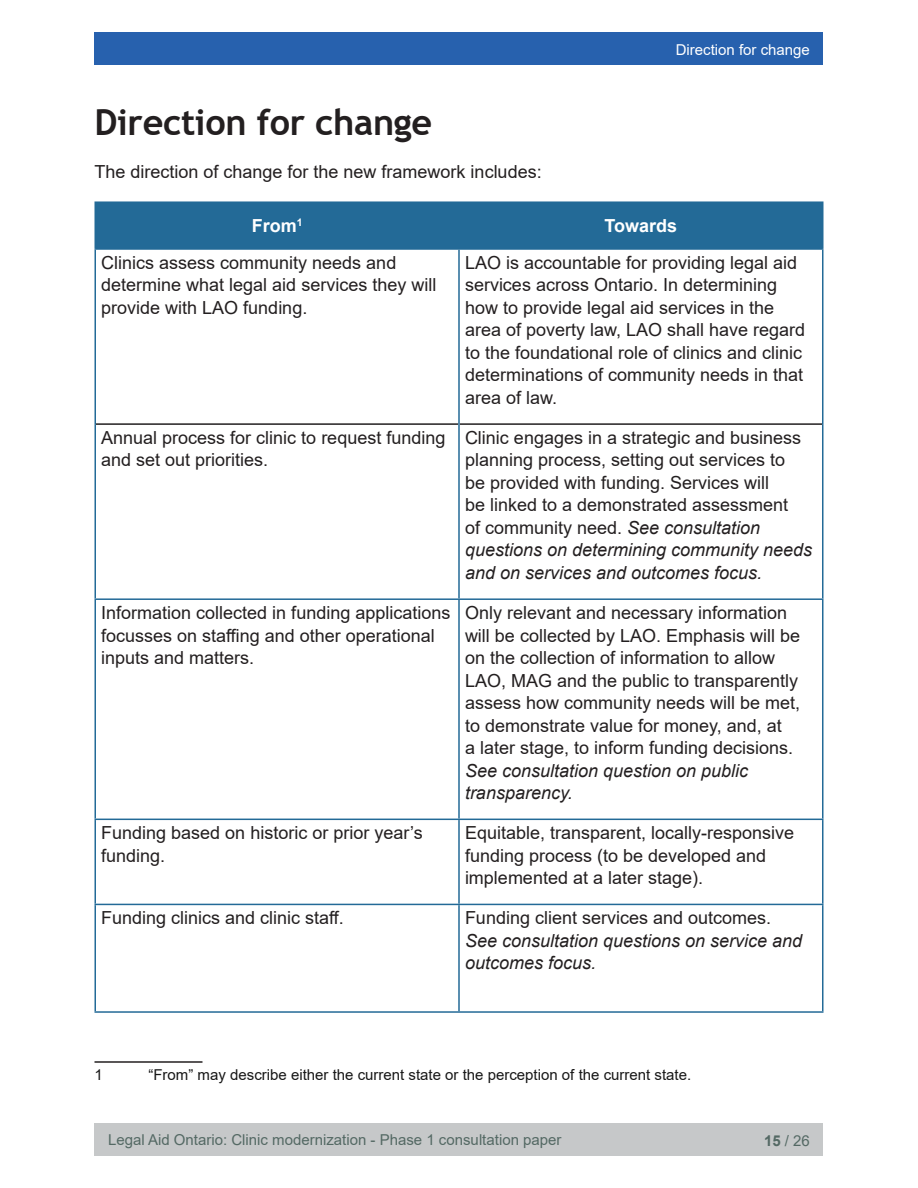
<style>
.page{position:relative;width:918px;height:1188px;background:#fff}
.page>*{position:absolute;margin:0;border:0;box-sizing:border-box;transform-origin:0 0}
.Heading_2{font:700 36px "Trebuchet MS";letter-spacing:-.01em;color:#231f20}
.t1{font:18px/22.5px "Arial";color:#231f20}
.t2{font:italic 18px/22.5px "Arial";color:#231f20}
.t3{font:700 18px "Arial";color:#fff}
.Footnote{font:15px "Arial";color:#171717}
.t4{font:15px "Arial";color:#546964}
.t5{font:15px "Arial";color:#fff}
.s1{font-style:italic}
.s2{font-style:normal}
.s3{font-weight:700}
</style>
<div class="page">
<div style="left:94px;top:1123px;width:730px;height:33px;background:#c6c8c9"></div>
<div style="left:94px;top:32px;width:730px;height:33px;background:#2761ae"></div>
<div style="left:96px;top:203px;width:726px;height:45px;background:#236a97"></div>
<hr style="left:96px;top:423px;width:362px;height:2px;background:#231f20">
<hr style="left:460px;top:423px;width:362px;height:2px;background:#231f20">
<hr style="left:94px;top:201px;width:365px;height:2px;background:#236a97">
<hr style="left:94px;top:203px;width:2px;height:45px;background:#236a97">
<hr style="left:459px;top:201px;width:365px;height:2px;background:#236a97">
<hr style="left:458px;top:203px;width:2px;height:45px;background:#236a97">
<hr style="left:822px;top:203px;width:2px;height:45px;background:#236a97">
<hr style="left:94px;top:248px;width:365px;height:2px;background:#236a97">
<hr style="left:459px;top:248px;width:365px;height:2px;background:#236a97">
<hr style="left:94px;top:250px;width:2px;height:174px;background:#236a97">
<hr style="left:458px;top:250px;width:2px;height:174px;background:#236a97">
<hr style="left:822px;top:250px;width:2px;height:174px;background:#236a97">
<hr style="left:94px;top:424px;width:2px;height:174px;background:#236a97">
<hr style="left:458px;top:424px;width:2px;height:174px;background:#236a97">
<hr style="left:822px;top:424px;width:2px;height:174px;background:#236a97">
<hr style="left:94px;top:598px;width:365px;height:2px;background:#236a97">
<hr style="left:94px;top:600px;width:2px;height:219px;background:#236a97">
<hr style="left:459px;top:598px;width:365px;height:2px;background:#236a97">
<hr style="left:458px;top:600px;width:2px;height:219px;background:#236a97">
<hr style="left:822px;top:600px;width:2px;height:219px;background:#236a97">
<hr style="left:94px;top:819px;width:365px;height:1px;background:#236a97">
<hr style="left:94px;top:820px;width:2px;height:84px;background:#236a97">
<hr style="left:459px;top:819px;width:365px;height:1px;background:#236a97">
<hr style="left:458px;top:820px;width:2px;height:84px;background:#236a97">
<hr style="left:822px;top:820px;width:2px;height:84px;background:#236a97">
<hr style="left:94px;top:904px;width:365px;height:1px;background:#236a97">
<hr style="left:94px;top:905px;width:2px;height:106px;background:#236a97">
<hr style="left:459px;top:904px;width:365px;height:1px;background:#236a97">
<hr style="left:458px;top:905px;width:2px;height:106px;background:#236a97">
<hr style="left:822px;top:905px;width:2px;height:106px;background:#236a97">
<hr style="left:94px;top:1011px;width:365px;height:2px;background:#236a97">
<hr style="left:459px;top:1011px;width:365px;height:2px;background:#236a97">
<hr style="left:94px;top:1061px;width:108px;height:2px;background:#231f20">
<p class="t5" style="left:676px;top:40px;width:136px">Direction for change</p>
<h2 class="Heading_2" style="left:94px;top:99px;width:339px">Direction for change</h2>
<p class="t1" style="left:94px;top:160px;width:449px">The direction of change for the new framework includes:</p>
<p class="t3" style="left:252px;top:213px;width:52px">From<sup>1</sup></p>
<p class="t3" style="left:605px;top:213px;width:74px">Towards</p>
<p class="t1" style="left:101px;top:251px;width:337px">Clinics assess community needs and determine what legal aid services they will provide with LAO funding.</p>
<p class="t1" style="left:465px;top:251px;width:342px">LAO is accountable for providing legal aid services across Ontario. In determining how to provide legal aid services in the area of poverty law, LAO shall have regard to the foundational role of clinics and clinic determinations of community needs in that area of law.</p>
<p class="t1" style="left:101px;top:426px;width:346px">Annual process for clinic to request funding and set out priorities.</p>
<p class="t1" style="left:465px;top:426px;width:349px">Clinic engages in a strategic and business planning process, setting out services to<br>be provided with funding. Services will<br>be linked to a demonstrated assessment<br>of community need. <span class="s1">See consultation questions on determining community needs and on services and outcomes focus.</span></p>
<p class="t1" style="left:101px;top:601px;width:351px">Information collected in funding applications focusses on staffing and other operational inputs and matters.</p>
<p class="t1" style="left:465px;top:601px;width:337px">Only relevant and necessary information will be collected by LAO. Emphasis will be on the collection of information to allow LAO, MAG and the public to transparently assess how community needs will be met, to demonstrate value for money, and, at<br>a later stage, to inform funding decisions.<br><span class="s1">See consultation question on public transparency.</span></p>
<p class="t1" style="left:101px;top:821px;width:323px">Funding based on historic or prior year’s funding.</p>
<p class="t1" style="left:465px;top:821px;width:331px">Equitable, transparent, locally-responsive funding process (to be developed and implemented at a later stage).</p>
<p class="t1" style="left:101px;top:907px;width:244px">Funding clinics and clinic staff.</p>
<p class="t2" style="left:465px;top:907px;width:339px"><span class="s2">Funding client services and outcomes.<br></span>See consultation questions on service and outcomes focus.</p>
<p class="Footnote" style="left:94px;top:1064px;width:10px">1</p>
<p class="Footnote" style="left:148px;top:1064px;width:544px">“From” may describe either the current state or the perception of the current state.</p>
<p class="t4" style="left:108px;top:1129px;width:455px">Legal Aid Ontario: Clinic modernization - Phase 1 consultation paper</p>
<p class="t4" style="left:764px;top:1130px;width:47px"><span class="s3">15</span> / 26</p>
</div>
